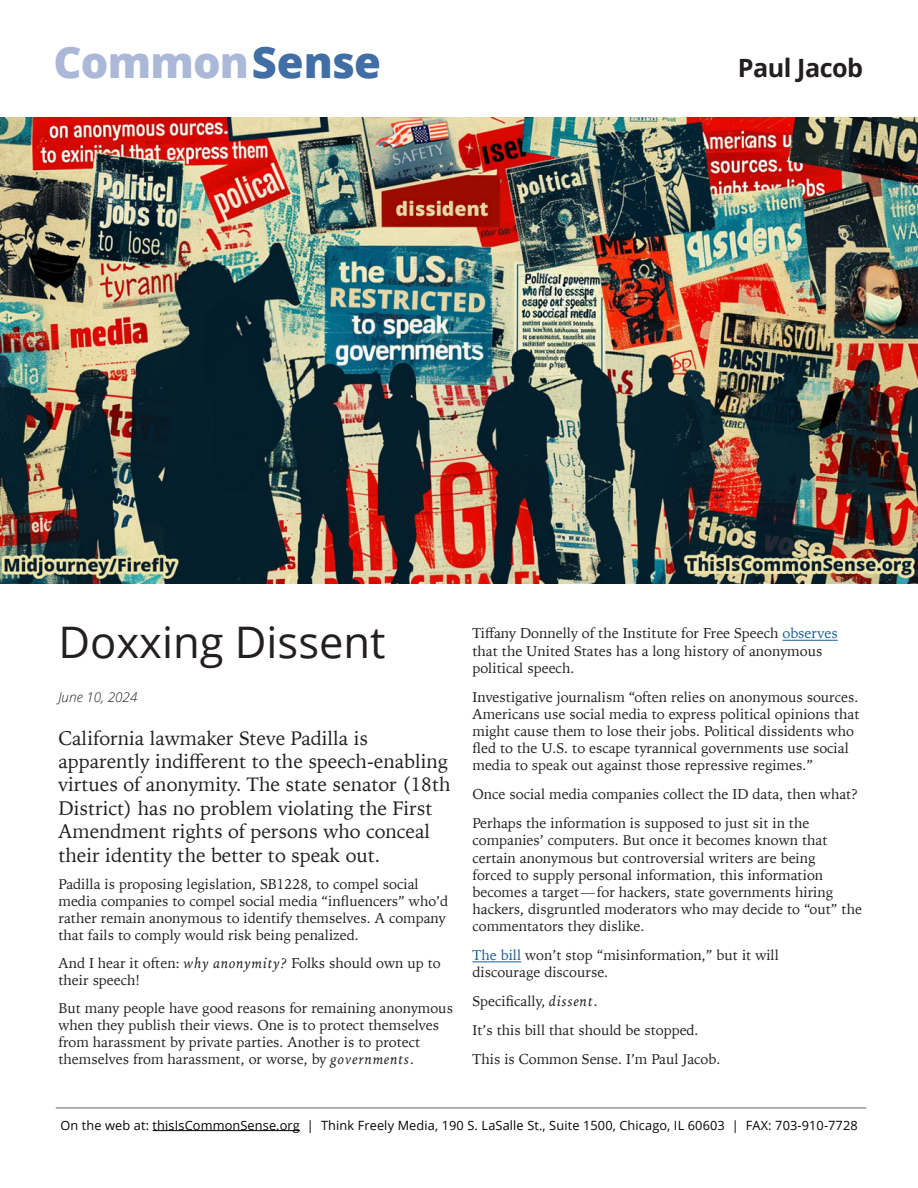
<style>
.page{position:relative;width:918px;height:1188px;background:#fff}
.page>*{position:absolute;margin:0;border:0;box-sizing:border-box;transform-origin:0 0}
.t1{font:43.5px "Open Sans";color:#231f20}
.t2{font:800 43.5px "Open Sans";letter-spacing:-.02em;color:#abb8d8}
.t3{font:700 25.2px "Open Sans";letter-spacing:-.02em;color:#231f20}
.t4{font:19.5px/23.4px "Iowan Old Style";color:#231f20}
.t5{font:14.25px/17.1px "Iowan Old Style";color:#231f20}
.t6{font:italic 300 13.5px "Open Sans";color:#231f20}
.t7{font:12.75px "Open Sans";letter-spacing:.01em;color:#040503}
.s1{color:#416ea4}
.s2{font-style:italic}
.s3{color:#175d9e}
</style>
<div class="page">
<hr style="left:153px;top:1130px;width:147px;height:1px;background:#040503">
<hr style="left:56px;top:1108px;width:810px;height:1px;background:#636366">
<img style="left:0;top:118px;width:918px;height:466px">
<hr style="left:782px;top:640px;width:56px;height:1px;background:#175d9e">
<hr style="left:472px;top:961px;width:49px;height:1px;background:#175d9e">
<h1 class="t2" style="left:54px;top:29px;width:329px">Common<span class="s1">Sense</span></h1>
<h2 class="t3" style="left:738px;top:51px;width:127px">Paul Jacob</h2>
<h1 class="t1" style="left:58px;top:613px;width:329px">Doxxing Dissent</h1>
<p class="t6" style="left:58px;top:687px;width:80px">June 10, 2024</p>
<p class="t4" style="left:58px;top:725px;width:394px">California lawmaker Steve Padilla is apparently indifferent to the speech-enabling virtues of anonymity. The state senator (18th District) has no problem violating the First Amendment rights of persons who conceal their identity the better to speak out.</p>
<p class="t5" style="left:58px;top:875px;width:391px">Padilla is proposing legislation, SB1228, to compel social media companies to compel social media “influencers” who’d rather remain anonymous to identify themselves. A company that fails to comply would risk being penalized.</p>
<p class="t5" style="left:58px;top:954px;width:384px">And I hear it often: <span class="s2">why anonymity?</span> Folks should own up to their speech!</p>
<p class="t5" style="left:58px;top:999px;width:396px">But many people have good reasons for remaining anonymous when they publish their views. One is to protect themselves from harassment by private parties. Another is to protect themselves from harassment, or worse, by <span class="s2">governments</span>.</p>
<p class="t5" style="left:472px;top:624px;width:367px">Tiffany Donnelly of the Institute for Free Speech <span class="s3">observes </span>that the United States has a long history of anonymous political speech.</p>
<p class="t5" style="left:472px;top:688px;width:388px">Investigative journalism “often relies on anonymous sources.<br>Americans use social media to express political opinions that might cause them to lose their jobs. Political dissidents who fled to the U.S. to escape tyrannical governments use social media to speak out against those repressive regimes.”</p>
<p class="t5" style="left:472px;top:779px;width:387px;line-height:29.1px">Once social media companies collect the ID data, then what?<br>Perhaps the information is supposed to just sit in the</p>
<p class="t5" style="left:472px;top:831px;width:391px">companies’ computers. But once it becomes known that certain anonymous but controversial writers are being<br>forced to supply personal information, this information becomes a target—for hackers, state governments hiring hackers, disgruntled moderators who may decide to “out” the commentators they dislike.</p>
<p class="t5" style="left:472px;top:946px;width:308px"><span class="s3">The bill</span> won’t stop “misinformation,” but it will discourage discourse.</p>
<p class="t5" style="left:472px;top:986px;width:249px;line-height:29.1px">Specifically, <span class="s2">dissent</span>.<br>It’s this bill that should be stopped.<br>This is Common Sense. I’m Paul Jacob.</p>
<p class="t7" style="left:60px;top:1116px;width:799px">On the web at: thisIsCommonSense.org | Think Freely Media, 190 S. LaSalle St., Suite 1500, Chicago, IL 60603 | FAX: 703-910-7728</p>
</div>
